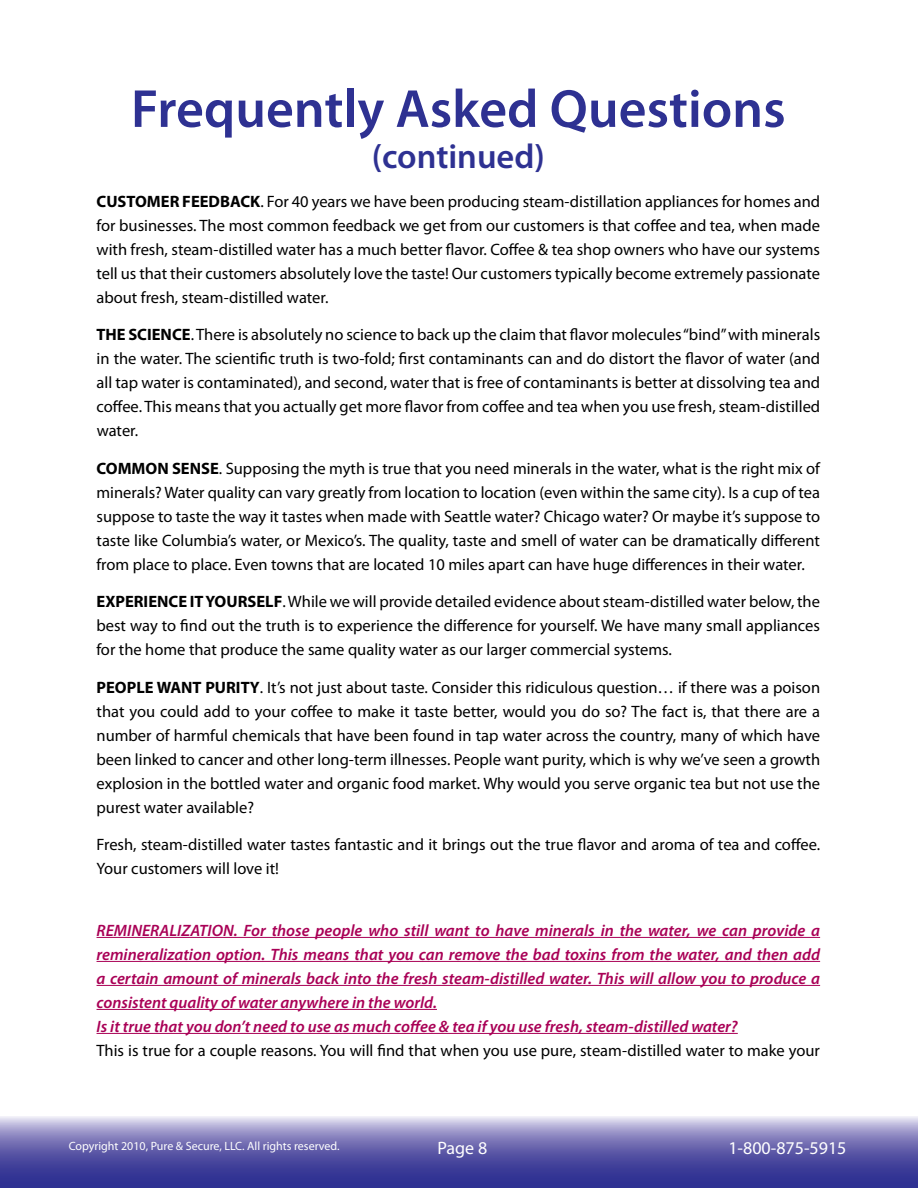
<style>
.page{position:relative;width:918px;height:1188px;background:#fff}
.page>*{position:absolute;margin:0;border:0;box-sizing:border-box;transform-origin:0 0}
.t1{font:600 54px "Myriad Pro";color:#2e3192}
.t2{font:600 34.5px "Myriad Pro";color:#2e3192}
.t3{font:18px "Myriad Pro";color:#fff}
.t4{font:16.5px/24px "Myriad Pro";color:#000;text-align:justify}
.t5{font:italic 600 16.5px/24px "Myriad Pro";color:#a90056}
.t6{font:12px "Myriad Pro";color:#fff}
.s1{font-weight:700}
</style>
<div class="page">
<svg style="left:1px;top:1116px;width:916px;height:71px;background:#6d6bb1"></svg>
<hr style="left:97px;top:937px;width:723px;height:1px;background:#a90056">
<hr style="left:97px;top:961px;width:723px;height:1px;background:#a90056">
<hr style="left:97px;top:985px;width:723px;height:1px;background:#a90056">
<hr style="left:97px;top:1009px;width:340px;height:1px;background:#a90056">
<hr style="left:97px;top:1033px;width:641px;height:1px;background:#a90056">
<h1 class="t1" style="left:131px;top:74px;width:656px">Frequently Asked Questions</h1>
<h2 class="t2" style="left:372px;top:135px;width:175px">(continued)</h2>
<p class="t4" style="left:96px;top:189px;width:725px"><span class="s1">CUSTOMER FEEDBACK</span>. For 40 years we have been producing steam-distillation appliances for homes and for businesses. The most common feedback we get from our customers is that coffee and tea, when made with fresh, steam-distilled water has a much better flavor. Coffee &amp; tea shop owners who have our systems tell us that their customers absolutely love the taste! Our customers typically become extremely passionate about fresh, steam-distilled water.</p>
<p class="t4" style="left:97px;top:322px;width:725px"><span class="s1">THE SCIENCE</span>. There is absolutely no science to back up the claim that flavor molecules“bind”with minerals in the water. The scientific truth is two-fold; first contaminants can and do distort the flavor of water (and all tap water is contaminated), and second, water that is free of contaminants is better at dissolving tea and coffee. This means that you actually get more flavor from coffee and tea when you use fresh, steam-distilled water.</p>
<p class="t4" style="left:97px;top:456px;width:725px"><span class="s1">COMMON SENSE</span>. Supposing the myth is true that you need minerals in the water, what is the right mix of minerals? Water quality can vary greatly from location to location (even within the same city). Is a cup of tea suppose to taste the way it tastes when made with Seattle water? Chicago water? Or maybe it’s suppose to taste like Columbia’s water, or Mexico’s. The quality, taste and smell of water can be dramatically different from place to place. Even towns that are located 10 miles apart can have huge differences in their water.</p>
<p class="t4" style="left:96px;top:589px;width:725px"><span class="s1">EXPERIENCE IT YOURSELF</span>.While we will provide detailed evidence about steam-distilled water below, the best way to find out the truth is to experience the difference for yourself. We have many small appliances for the home that produce the same quality water as our larger commercial systems.</p>
<p class="t4" style="left:97px;top:675px;width:725px"><span class="s1">PEOPLE WANT PURITY</span>. It’s not just about taste. Consider this ridiculous question… if there was a poison that you could add to your coffee to make it taste better, would you do so? The fact is, that there are a number of harmful chemicals that have been found in tap water across the country, many of which have been linked to cancer and other long-term illnesses. People want purity, which is why we’ve seen a growth explosion in the bottled water and organic food market. Why would you serve organic tea but not use the purest water available?</p>
<p class="t4" style="left:97px;top:833px;width:725px">Fresh, steam-distilled water tastes fantastic and it brings out the true flavor and aroma of tea and coffee.<br>Your customers will love it!</p>
<p class="t5" style="left:97px;top:918px;width:725px">REMINERALIZATION. For those people who still want to have minerals in the water, we can provide a remineralization option. This means that you can remove the bad toxins from the water, and then add a certain amount of minerals back into the fresh steam-distilled water. This will allow you to produce a consistent quality of water anywhere in the world.<br>Is it true that you don’t need to use as much coffee &amp; tea if you use fresh, steam-distilled water?</p>
<p class="t4" style="left:97px;top:1038px;width:725px">This is true for a couple reasons. You will find that when you use pure, steam-distilled water to make your</p>
<p class="t6" style="left:69px;top:1138px;width:273px">Copyright 2010, Pure &amp; Secure, LLC. All rights reserved.</p>
<p class="t3" style="left:437px;top:1137px;width:38px">Page</p>
<p class="t3" style="left:728px;top:1137px;width:120px">1-800-875-5915</p>
</div>
